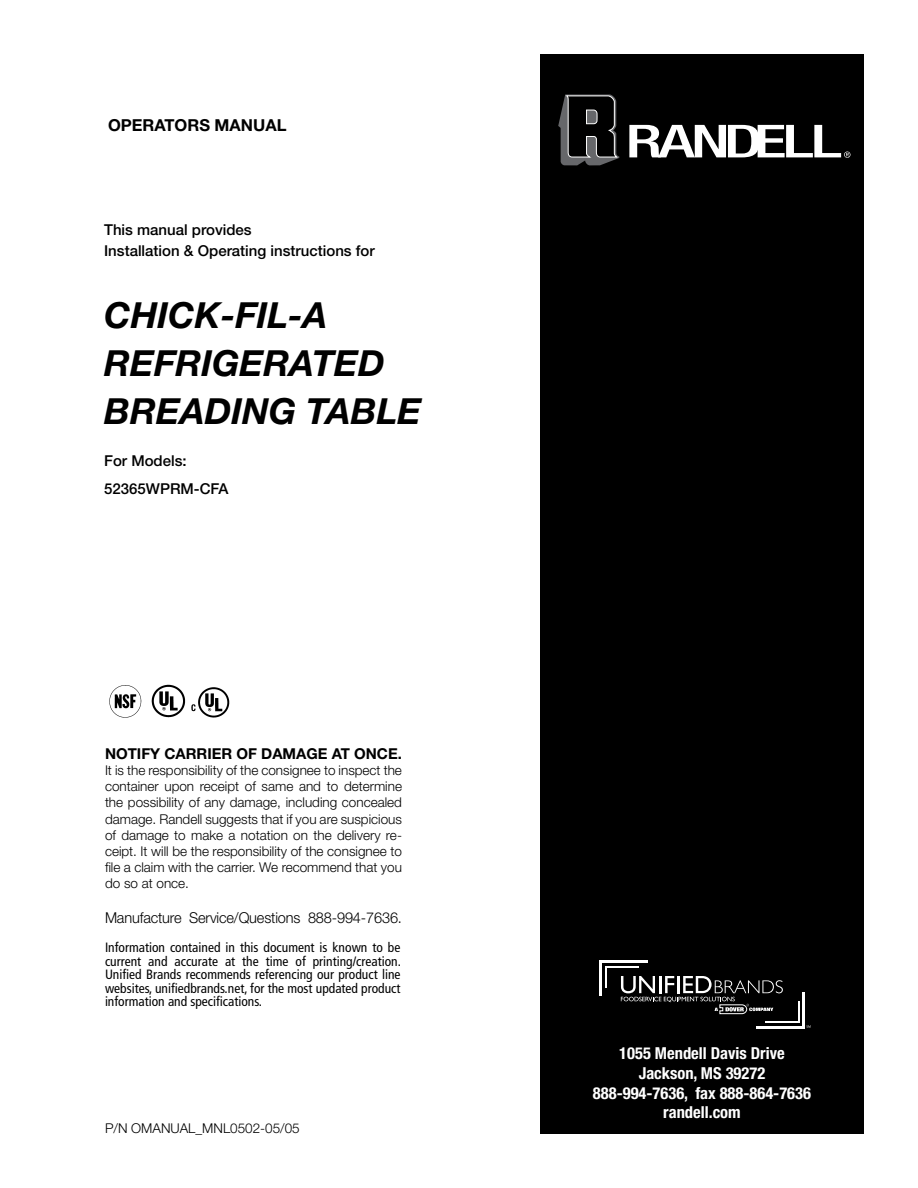
<style>
.page{position:relative;width:918px;height:1188px;background:#fff}
.page>*{position:absolute;margin:0;border:0;box-sizing:border-box;transform-origin:0 0}
.t1{font:italic 700 36px/48px "Helvetica Neue";color:#000}
.t2{font:700 condensed 16.5px/19.8px "Helvetica Neue";color:#fff;text-align:center}
.t3{font:700 16.5px "Helvetica Neue";color:#000}
.t4{font:500 15px/21px "Helvetica Neue";color:#000}
.t5{font:300 15px "Helvetica Neue";letter-spacing:-.01em;color:#000}
.t6{font:700 15px "Helvetica Neue";color:#000}
.t7{font:300 13.5px/16.2px "Helvetica Neue";color:#000;text-align:justify}
.t8{font:condensed 13.5px/13.5px "Frutiger";color:#000;text-align:justify}
</style>
<div class="page">
<div style="left:540px;top:54px;width:324px;height:1080px;background:#000"></div>
<hr style="left:757px;top:1026px;width:48px;height:2px;background:#fff">
<hr style="left:803px;top:992px;width:2px;height:36px;background:#fff">
<svg style="left:806px;top:1025px;width:5px;height:3px"></svg>
<svg style="left:621px;top:976px;width:162px;height:38px"></svg>
<hr style="left:765px;top:1021px;width:34px;height:2px;background:#fff">
<svg style="left:798px;top:1001px;width:1px;height:20px"></svg>
<hr style="left:600px;top:960px;width:48px;height:3px;background:#fff">
<hr style="left:600px;top:961px;width:2px;height:35px;background:#fff">
<hr style="left:605px;top:966px;width:34px;height:1px;background:#fff">
<hr style="left:605px;top:966px;width:2px;height:22px;background:#fff">
<img style="left:109px;top:685px;width:32px;height:33px">
<img style="left:152px;top:684px;width:33px;height:34px">
<img style="left:191px;top:687px;width:39px;height:31px">
<svg style="left:629px;top:125px;width:221px;height:33px"></svg>
<svg style="left:558px;top:94px;width:61px;height:71px"></svg>
<p class="t3" style="left:108px;top:115px;width:180px">OPERATORS MANUAL</p>
<p class="t4" style="left:104px;top:219px;width:272px">This manual provides<br>Installation &amp; Operating instructions for</p>
<h1 class="t1" style="left:104px;top:290px;width:319px">CHICK-FIL-A<br>REFRIGERATED<br>BREADING TABLE</h1>
<p class="t4" style="left:104px;top:446px;width:126px;line-height:28.5px">For Models:<br>52365WPRM-CFA</p>
<p class="t6" style="left:105px;top:744px;width:298px">NOTIFY CARRIER OF DAMAGE AT ONCE.</p>
<p class="t7" style="left:105px;top:762px;width:299px">It is the responsibility of the consignee to inspect the container upon receipt of same and to determine the possibility of any damage, including concealed damage. Randell suggests that if you are suspicious of damage to make a notation on the delivery re&shy;ceipt. It will be the responsibility of the consignee to file a claim with the carrier. We recommend that you do so at once.</p>
<p class="t5" style="left:105px;top:908px;width:298px">Manufacture Service/Questions 888-994-7636.</p>
<p class="t8" style="left:105px;top:941px;width:298px">Information contained in this document is known to be current and accurate at the time of printing/creation.<br>Unified Brands recommends referencing our product line websites, unifiedbrands.net, for the most updated product information and specifications.</p>
<p class="t7" style="left:105px;top:1120px;width:196px">P/N OMANUAL_MNL0502-05/05</p>
<p class="t2" style="left:593px;top:1043px;width:220px">1055 Mendell Davis Drive<br>Jackson, MS 39272<br>888-994-7636, fax 888-864-7636 randell.com</p>
</div>
